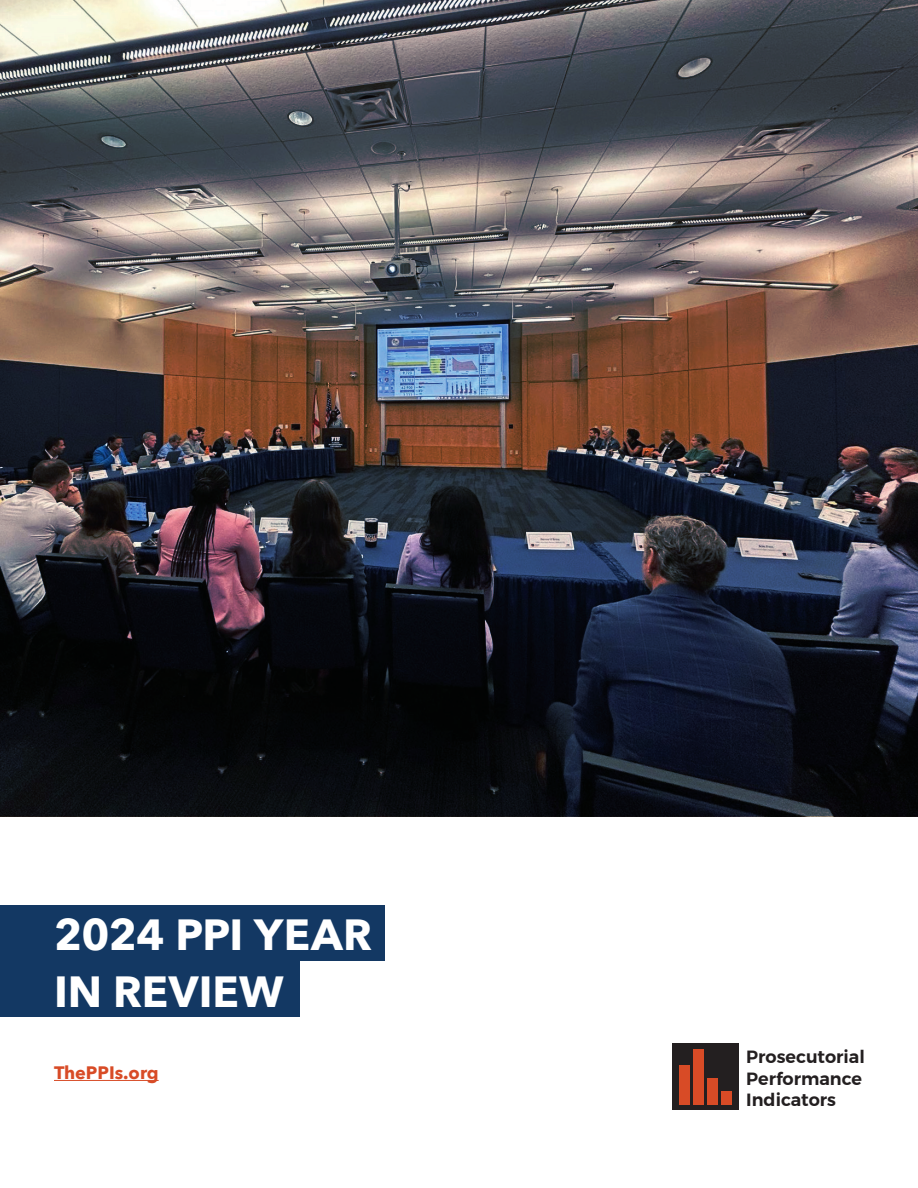
<style>
.page{position:relative;width:918px;height:1188px;background:#fff}
.page>*{position:absolute;margin:0;border:0;box-sizing:border-box;transform-origin:0 0}
.t1{font:700 43.5px/56.7px "Avenir Next";color:#fff}
.t2{font:700 18px "Avenir Next";color:#d84b26}
.t3{font:600 17.7px/21.5px "Montserrat";color:#231f20}
</style>
<div class="page">
<div style="left:0;top:905px;width:385px;height:56px;background:#133863"></div>
<div style="left:0;top:948px;width:299px;height:69px;background:#133863"></div>
<hr style="left:54px;top:1080px;width:105px;height:1px;background:#d84b26">
<div style="left:672px;top:1044px;width:66px;height:66px;background:#231f20"></div>
<div style="left:679px;top:1065px;width:10px;height:40px;background:#d84b26"></div>
<div style="left:693px;top:1049px;width:11px;height:56px;background:#d84b26"></div>
<div style="left:707px;top:1078px;width:11px;height:27px;background:#d84b26"></div>
<div style="left:722px;top:1091px;width:10px;height:14px;background:#d84b26"></div>
<img style="left:0;top:0;width:918px;height:816px">
<h1 class="t1" style="left:54px;top:906px;width:319px">2024 PPI YEAR<br>IN REVIEW</h1>
<p class="t2" style="left:54px;top:1057px;width:106px">ThePPIs.org</p>
<p class="t3" style="left:746px;top:1046px;width:120px">Prosecutorial<br>Performance<br>Indicators</p>
</div>
